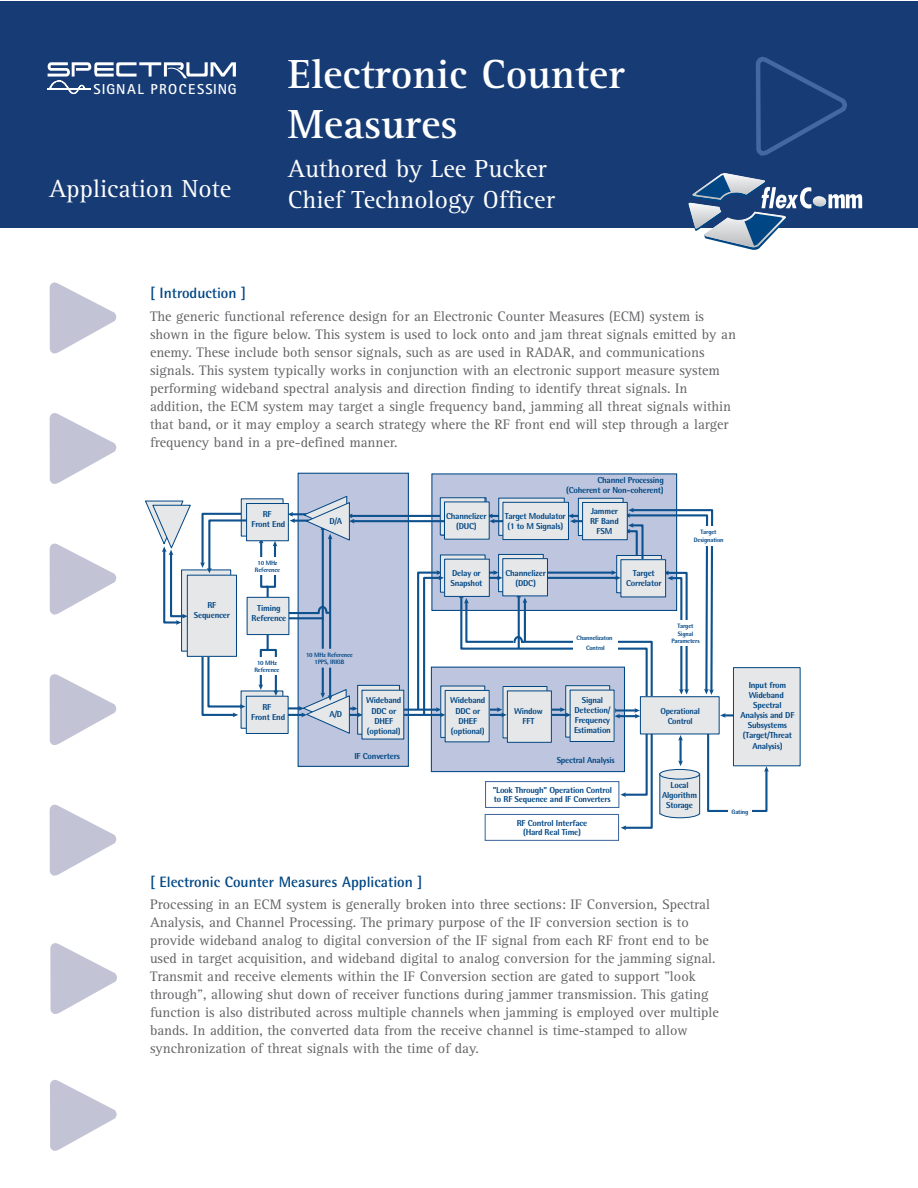
<style>
.page{position:relative;width:918px;height:1188px;background:#fff}
.page>*{position:absolute;margin:0;border:0;box-sizing:border-box;transform-origin:0 0}
.t1{font:700 42px/50.4px "Rotis Serif";color:#fff}
.t2{font:25.5px/30.6px "Rotis Serif";color:#fff}
.t3{font:700 15px "Rotis Semi Sans";color:#004684}
.t4{font:700 14.4px "Rotis Sans Serif";letter-spacing:.085em;color:#fff}
.t5{font:14.25px/18px "Rotis Serif";color:#636366}
.t6{font:800 8.7px/10.1px "Rotis Semi Sans";letter-spacing:-.025em;color:#004684;text-align:center}
.t7{font:800 6.3px/7.4px "Rotis Semi Sans";letter-spacing:-.025em;color:#004684;text-align:center}
</style>
<div class="page">
<svg style="left:50px;top:282px;width:67px;height:869px"></svg>
<div style="left:1px;top:1px;width:917px;height:227px;background:#173c75"></div>
<svg style="left:688px;top:173px;width:174px;height:77px"></svg>
<svg style="left:756px;top:57px;width:91px;height:99px"></svg>
<svg style="left:48px;top:62px;width:188px;height:32px"></svg>
<div style="left:432px;top:474px;width:245px;height:136px;background:#bdc6de"></div>
<div style="left:298px;top:473px;width:110px;height:293px;background:#bdc6de"></div>
<div style="left:298px;top:473px;width:111px;height:294px;border:1px solid #004684"></div>
<div style="left:441px;top:497px;width:45px;height:38px;border:1px solid #004684"></div>
<svg style="left:621px;top:825px;width:5px;height:5px"></svg>
<hr style="left:389px;top:709px;width:49px;height:2px;background:#0d518e">
<hr style="left:351px;top:515px;width:96px;height:2px;background:#0d518e">
<svg style="left:440px;top:498px;width:45px;height:37px"></svg>
<div style="left:440px;top:497px;width:45px;height:38px;border:1px solid #004684"></div>
<div style="left:499px;top:498px;width:65px;height:37px;background:linear-gradient(to right,#e6e7e9,#e6e7e9)"></div>
<div style="left:578px;top:498px;width:45px;height:38px;background:#e6e7e9"></div>
<div style="left:578px;top:498px;width:45px;height:38px;border:1px solid #004684"></div>
<svg style="left:363px;top:687px;width:35px;height:3px"></svg>
<div style="left:357px;top:685px;width:43px;height:49px;border:1px solid #004684"></div>
<svg style="left:183px;top:572px;width:17px;height:77px"></svg>
<hr style="left:391px;top:714px;width:51px;height:2px;background:#0d518e">
<div style="left:187px;top:575px;width:49px;height:81px;background:#e6e7e9"></div>
<div style="left:187px;top:575px;width:50px;height:82px;border:1px solid #004684"></div>
<hr style="left:353px;top:520px;width:96px;height:2px;background:#0d518e">
<div style="left:362px;top:690px;width:42px;height:49px;background:#e6e7e9"></div>
<div style="left:445px;top:502px;width:44px;height:37px;background:#e6e7e9"></div>
<div style="left:503px;top:502px;width:65px;height:38px;background:#e6e7e9"></div>
<div style="left:503px;top:502px;width:66px;height:38px;border:1px solid #004684"></div>
<div style="left:583px;top:502px;width:44px;height:38px;background:#e6e7e9"></div>
<div style="left:582px;top:502px;width:46px;height:38px;border:1px solid #004684"></div>
<div style="left:733px;top:668px;width:67px;height:98px;background:#e6e7e9"></div>
<div style="left:485px;top:814px;width:134px;height:27px;border:1px solid #4269a0"></div>
<svg style="left:145px;top:500px;width:46px;height:125px"></svg>
<svg style="left:416px;top:508px;width:355px;height:310px"></svg>
<svg style="left:200px;top:496px;width:163px;height:238px"></svg>
<div style="left:247px;top:597px;width:42px;height:38px;background:#e6e7e9"></div>
<div style="left:247px;top:597px;width:42px;height:38px;border:1px solid #004684"></div>
<div style="left:247px;top:504px;width:41px;height:37px;background:#e6e7e9"></div>
<div style="left:246px;top:503px;width:43px;height:38px;border:1px solid #004684"></div>
<p class="t4" style="left:93px;top:84px;width:145px">SIGNAL PROCESSING</p>
<h2 class="t2" style="left:49px;top:175px;width:184px">Application Note</h2>
<h1 class="t1" style="left:288px;top:52px;width:338px">Electronic Counter<br>Measures</h1>
<h2 class="t2" style="left:288px;top:155px;width:268px">Authored by Lee Pucker<br>Chief Technology Officer</h2>
<p class="t3" style="left:150px;top:288px;width:98px">[ Introduction ]</p>
<p class="t5" style="left:150px;top:308px;width:588px">The generic functional reference design for an Electronic Counter Measures (ECM) system is shown in the figure below. This system is used to lock onto and jam threat signals emitted by an enemy. These include both sensor signals, such as are used in RADAR, and communications signals. This system typically works in conjunction with an electronic support measure system performing wideband spectral analysis and direction finding to identify threat signals. In addition, the ECM system may target a single frequency band, jamming all threat signals within that band, or it may employ a search strategy where the RF front end will step through a larger frequency band in a pre-defined manner.</p>
<p class="t6" style="left:194px;top:601px;width:38px">RF<br>Sequencer</p>
<p class="t6" style="left:251px;top:510px;width:36px">RF<br>Front End</p>
<p class="t7" style="left:255px;top:560px;width:27px">10 MHz<br>Reference</p>
<p class="t6" style="left:252px;top:604px;width:36px">Timing<br>Reference</p>
<p class="t7" style="left:254px;top:660px;width:27px">10 MHz<br>Reference</p>
<p class="t6" style="left:329px;top:517px;width:14px">D/A</p>
<p class="t7" style="left:306px;top:652px;width:48px">10 MHz Reference<br>1PPS, IRIGB</p>
<p class="t6" style="left:251px;top:703px;width:36px">RF<br>Front End</p>
<p class="t6" style="left:329px;top:710px;width:14px">A/D</p>
<p class="t6" style="left:366px;top:696px;width:37px">Wideband<br>DDC or<br>DHEF (optional)</p>
<p class="t6" style="left:354px;top:752px;width:47px">IF Converters</p>
<p class="t6" style="left:566px;top:476px;width:99px;text-align:right">Channel Processing (Coherent or Non-coherent)</p>
<p class="t6" style="left:446px;top:512px;width:42px">Channelizer (DUC)</p>
<p class="t6" style="left:505px;top:512px;width:63px;text-align:left">Target Modulator (1 to M Signals)</p>
<p class="t6" style="left:590px;top:507px;width:30px">Jammer<br>RF Band<br>FSM</p>
<p class="t6" style="left:450px;top:569px;width:34px;text-align:left">Delay or<br>Snapshot</p>
<p class="t6" style="left:505px;top:569px;width:42px">Channelizer (DDC)</p>
<p class="t6" style="left:626px;top:569px;width:37px">Target<br>Correlator</p>
<p class="t7" style="left:694px;top:529px;width:31px">Target<br>Designation</p>
<p class="t7" style="left:577px;top:633px;width:37px;line-height:10.1px">Channelizaton<br>Control</p>
<p class="t6" style="left:450px;top:696px;width:37px">Wideband<br>DDC or<br>DHEF (optional)</p>
<p class="t6" style="left:514px;top:707px;width:30px">Window<br>FFT</p>
<p class="t6" style="left:574px;top:696px;width:38px">Signal<br>Detection/<br>Frequency<br>Estimation</p>
<p class="t6" style="left:557px;top:756px;width:59px">Spectral Analysis</p>
<p class="t6" style="left:493px;top:787px;width:121px;line-height:8.4px;text-align:left">"Look Through" Operation Control to RF Sequence and IF Converters</p>
<p class="t6" style="left:517px;top:820px;width:72px;line-height:8.4px">RF Control Interface (Hard Real Time)</p>
<p class="t7" style="left:671px;top:623px;width:30px">Target<br>Signal<br>Parameters</p>
<p class="t6" style="left:660px;top:707px;width:41px">Operational<br>Control</p>
<p class="t6" style="left:662px;top:781px;width:36px">Local<br>Algorithm<br>Storage</p>
<p class="t6" style="left:740px;top:681px;width:56px">Input from<br>Wideband<br>Spectral<br>Analysis and DF<br>Subsystems (Target/Threat<br>Analysis)</p>
<p class="t7" style="left:732px;top:808px;width:18px">Gating</p>
<p class="t3" style="left:150px;top:876px;width:274px">[ Electronic Counter Measures Application ]</p>
<p class="t5" style="left:150px;top:896px;width:570px">Processing in an ECM system is generally broken into three sections: IF Conversion, Spectral Analysis, and Channel Processing. The primary purpose of the IF conversion section is to provide wideband analog to digital conversion of the IF signal from each RF front end to be used in target acquisition, and wideband digital to analog conversion for the jamming signal.<br>Transmit and receive elements within the IF Conversion section are gated to support "look through", allowing shut down of receiver functions during jammer transmission. This gating function is also distributed across multiple channels when jamming is employed over multiple bands. In addition, the converted data from the receive channel is time-stamped to allow synchronization of threat signals with the time of day.</p>
</div>
